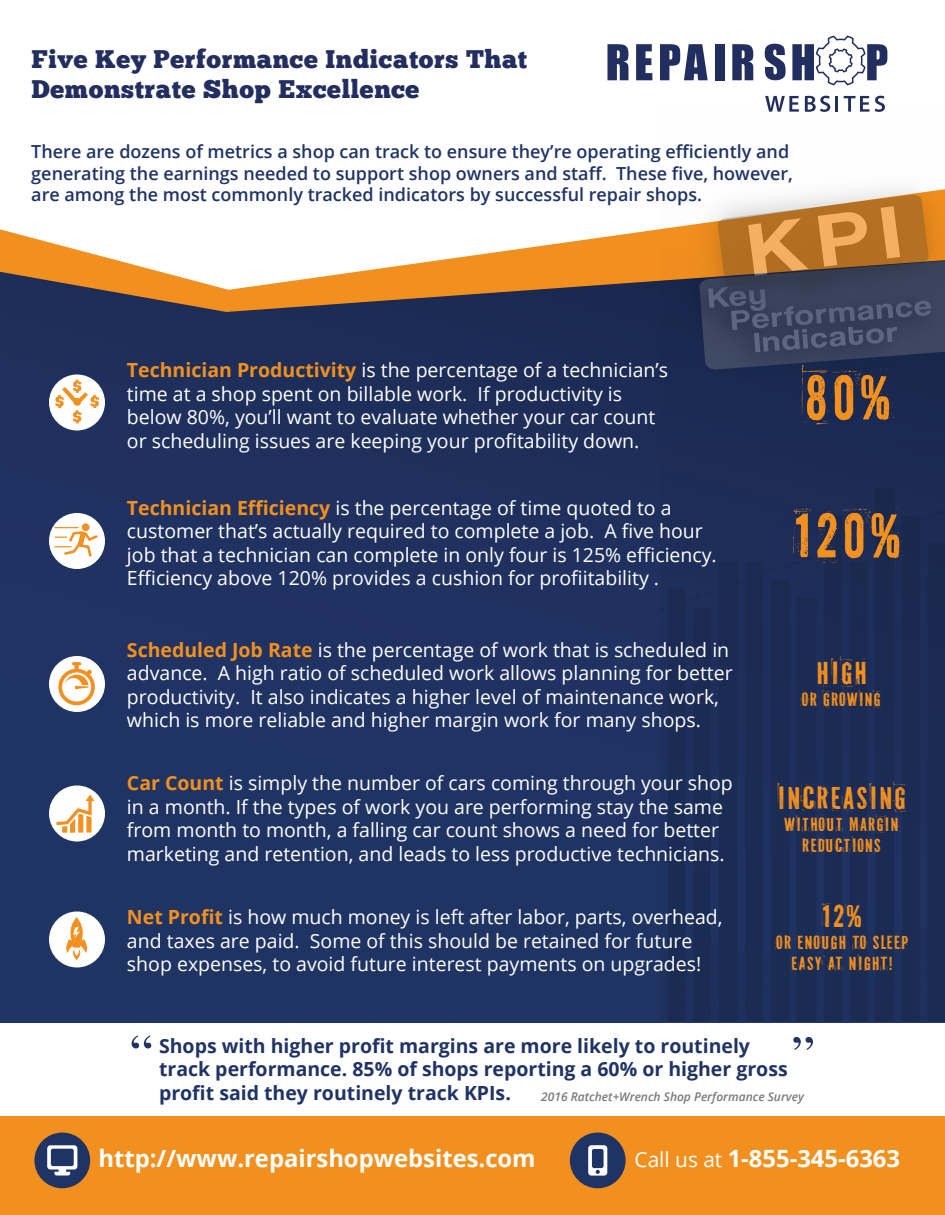
<style>
.page{position:relative;width:945px;height:1215px;background:#fff}
.page>*{position:absolute;margin:0;border:0;box-sizing:border-box;transform-origin:0 0}
.t1{font:60px "PF Fuel Pro";color:#f29020}
.t2{font:30px "PF Fuel Pro";color:#f29020}
.t3{font:25.5px/30.6px "Chunk Five";letter-spacing:.025em;color:#232e60}
.t4{font:700 23.85px "Open Sans";color:#fff}
.t5{font:19.5px/23.4px "Open Sans";color:#fff}
.t6{font:700 19.5px/23.4px "Open Sans";color:#1f3365}
.t7{font:600 18px/21.6px "Open Sans";color:#1f3365}
.t8{font:18px/21.6px "PF Fuel Pro";color:#f29020;text-align:center}
.t9{font:italic 600 12px "Open Sans";color:#797978}
.s1{font-weight:700;color:#f2901f}
.s2{font-weight:400;font-size:20.85px}
</style>
<div class="page">
<svg style="left:0;top:229px;width:661px;height:31px"></svg>
<svg style="left:0;top:260px;width:661px;height:763px;background:#29375f"></svg>
<svg style="left:132px;top:1035px;width:19px;height:13px"></svg>
<svg style="left:793px;top:1037px;width:20px;height:13px"></svg>
<div style="left:0;top:1116px;width:945px;height:99px;background:#f2901f"></div>
<div style="left:34px;top:1133px;width:56px;height:55px;background:#203365;border-radius:50%"></div>
<svg style="left:47px;top:1145px;width:30px;height:25px"></svg>
<div style="left:51px;top:1149px;width:23px;height:17px;background:#203365;border-radius:2px"></div>
<svg style="left:54px;top:1167px;width:16px;height:9px"></svg>
<div style="left:570px;top:1133px;width:56px;height:55px;background:#203365;border-radius:50%"></div>
<div style="left:588px;top:1145px;width:19px;height:31px;background:#fff;border-radius:3px"></div>
<div style="left:592px;top:1149px;width:12px;height:19px;background:#203365;border-radius:2px"></div>
<svg style="left:596px;top:1170px;width:4px;height:4px"></svg>
<svg style="left:608px;top:44px;width:20px;height:36px"></svg>
<svg style="left:636px;top:44px;width:16px;height:36px"></svg>
<svg style="left:660px;top:44px;width:43px;height:36px"></svg>
<div style="left:715px;top:44px;width:10px;height:36px;background:#232e60"></div>
<svg style="left:732px;top:44px;width:17px;height:1px"></svg>
<svg style="left:768px;top:44px;width:13px;height:1px"></svg>
<svg style="left:792px;top:35px;width:91px;height:10px"></svg>
<img style="left:661px;top:45px;width:284px;height:978px">
<div style="left:672px;top:355px;width:273px;height:33px;background:#1a2850"></div>
<img style="left:668px;top:145px;width:277px;height:49px">
<img style="left:668px;top:163px;width:276px;height:192px">
<svg style="left:699px;top:194px;width:246px;height:176px;background:#7a6557"></svg>
<div style="left:49px;top:374px;width:56px;height:57px;background:#fff;border-radius:50%"></div>
<div style="left:49px;top:513px;width:56px;height:56px;background:#fff;border-radius:50%"></div>
<div style="left:49px;top:656px;width:56px;height:56px;background:#fff;border-radius:50%"></div>
<div style="left:49px;top:786px;width:56px;height:56px;background:#fff;border-radius:50%"></div>
<div style="left:49px;top:912px;width:56px;height:55px;background:#fff;border-radius:50%"></div>
<div style="left:82px;top:523px;width:7px;height:8px;background:#f29121;border-radius:50%"></div>
<svg style="left:54px;top:527px;width:44px;height:30px"></svg>
<svg style="left:58px;top:662px;width:37px;height:43px"></svg>
<svg style="left:66px;top:917px;width:21px;height:43px"></svg>
<svg style="left:56px;top:795px;width:38px;height:38px"></svg>
<svg style="left:55px;top:380px;width:44px;height:43px"></svg>
<h3 class="t3" style="left:32px;top:43px;width:497px">Five Key Performance Indicators That<br>Demonstrate Shop Excellence</h3>
<p class="t7" style="left:31px;top:140px;width:763px">There are dozens of metrics a shop can track to ensure they’re operating efficiently and generating the earnings needed to support shop owners and staff. These five, however, are among the most commonly tracked indicators by successful repair shops.</p>
<p class="t5" style="left:127px;top:358px;width:543px"><span class="s1">Technician Productivity</span> is the percentage of a technician’s time at a shop spent on billable work. If productivity is below 80%, you’ll want to evaluate whether your car count or scheduling issues are keeping your profitability down.</p>
<h1 class="t1" style="left:802px;top:354px;width:92px">80%</h1>
<p class="t5" style="left:127px;top:496px;width:591px"><span class="s1">Technician Efficiency</span> is the percentage of time quoted to a customer that’s actually required to complete a job. A five hour job that a technician can complete in only four is 125% efficiency.<br>Efficiency above 120% provides a cushion for profiitability .</p>
<p class="t5" style="left:127px;top:638px;width:607px"><span class="s1">Scheduled Job Rate</span> is the percentage of work that is scheduled in advance. A high ratio of scheduled work allows planning for better productivity. It also indicates a higher level of maintenance work, which is more reliable and higher margin work for many shops.</p>
<p class="t5" style="left:127px;top:771px;width:607px"><span class="s1">Car Count</span> is simply the number of cars coming through your shop in a month. If the types of work you are performing stay the same from month to month, a falling car count shows a need for better marketing and retention, and leads to less productive technicians.</p>
<p class="t5" style="left:127px;top:905px;width:597px"><span class="s1">Net Profit</span> is how much money is left after labor, parts, overhead, and taxes are paid. Some of this should be retained for future shop expenses, to avoid future interest payments on upgrades!</p>
<h1 class="t1" style="left:792px;top:492px;width:113px">120%</h1>
<h2 class="t2" style="left:815px;top:652px;width:54px">HIGH</h2>
<p class="t8" style="left:802px;top:689px;width:81px">OR GROWING</p>
<h2 class="t2" style="left:776px;top:777px;width:132px">INCREASING</h2>
<p class="t8" style="left:784px;top:814px;width:117px">WITHOUT MARGIN<br>REDUCTIONS</p>
<h2 class="t2" style="left:821px;top:895px;width:43px">12%</h2>
<p class="t8" style="left:776px;top:932px;width:134px">OR ENOUGH TO SLEEP<br>EASY AT NIGHT!</p>
<p class="t6" style="left:159px;top:1034px;width:630px">Shops with higher profit margins are more likely to routinely track performance. 85% of shops reporting a 60% or higher gross profit said they routinely track KPIs.</p>
<p class="t9" style="left:541px;top:1088px;width:264px">2016 Ratchet+Wrench Shop Performance Survey</p>
<p class="t4" style="left:98px;top:1142px;width:439px">http://www.repairshopwebsites.com</p>
<p class="t4" style="left:635px;top:1142px;width:267px"><span class="s2">Call us at</span> 1-855-345-6363</p>
</div>
